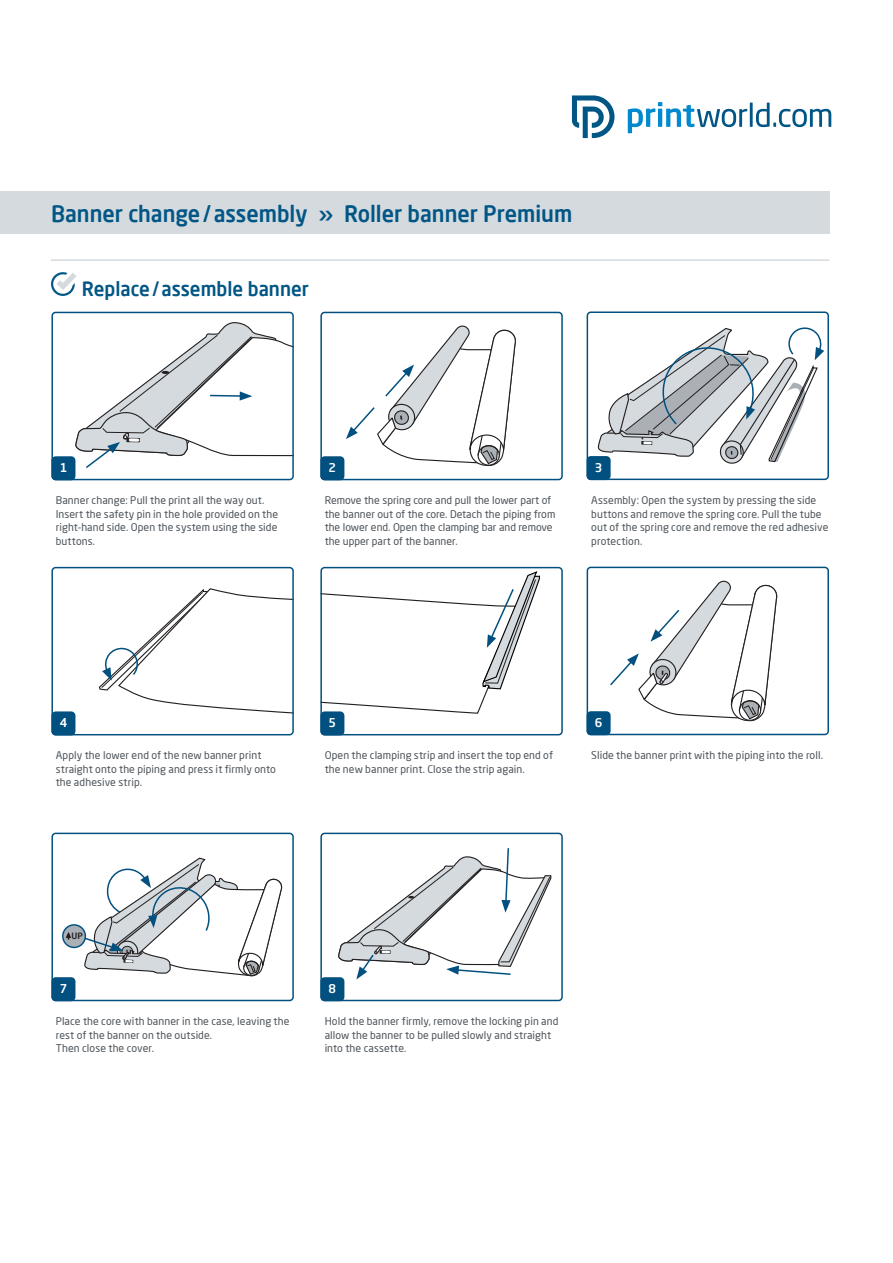
<style>
.page{position:relative;width:893px;height:1263px;background:#fff}
.page>*{position:absolute;margin:0;border:0;box-sizing:border-box;transform-origin:0 0}
.t1{font:500 22.5px "Neo Sans Pro";color:#015685;scale:.96 1}
.t2{font:500 19.5px "Neo Sans Pro";color:#015685;scale:.96 1}
.t3{font:500 12px "Neo Sans Pro";color:#fff}
.t4{font:10.5px/13.5px "Neo Sans Pro";letter-spacing:.01em;color:#4d545a}
.t5{font:500 8.55px "Neo Sans Pro";color:#231f20}
</style>
<div class="page">
<div style="left:0;top:191px;width:829px;height:43px;background:#d4dade"></div>
<svg style="left:628px;top:102px;width:203px;height:31px"></svg>
<svg style="left:572px;top:96px;width:42px;height:42px"></svg>
<svg style="left:51px;top:272px;width:25px;height:24px"></svg>
<hr style="left:51px;top:259px;width:778px;height:2px;background:#d4dade">
<div style="left:51px;top:312px;width:243px;height:168px;border:2px solid #025080;border-radius:4px"></div>
<div style="left:320px;top:312px;width:243px;height:168px;border:2px solid #025080;border-radius:4px"></div>
<div style="left:51px;top:456px;width:24px;height:24px;background:#025080;border-radius:4px"></div>
<div style="left:320px;top:456px;width:24px;height:24px;background:#025080;border-radius:4px"></div>
<div style="left:587px;top:311px;width:242px;height:169px;border:2px solid #025080;border-radius:4px"></div>
<div style="left:587px;top:456px;width:24px;height:24px;background:#025080;border-radius:4px"></div>
<div style="left:51px;top:567px;width:243px;height:168px;border:2px solid #025080;border-radius:4px"></div>
<div style="left:320px;top:567px;width:243px;height:168px;border:2px solid #025080;border-radius:4px"></div>
<div style="left:51px;top:711px;width:24px;height:24px;background:#025080;border-radius:4px"></div>
<div style="left:320px;top:711px;width:24px;height:24px;background:#025080;border-radius:4px"></div>
<div style="left:587px;top:567px;width:242px;height:168px;border:2px solid #025080;border-radius:4px"></div>
<div style="left:587px;top:711px;width:24px;height:24px;background:#025080;border-radius:4px"></div>
<div style="left:63px;top:925px;width:22px;height:22px;background:#aab0b6;border-radius:50%"></div>
<div style="left:51px;top:833px;width:243px;height:168px;border:2px solid #025080;border-radius:4px"></div>
<div style="left:320px;top:833px;width:243px;height:168px;border:2px solid #025080;border-radius:4px"></div>
<div style="left:51px;top:977px;width:24px;height:24px;background:#025080;border-radius:4px"></div>
<div style="left:320px;top:977px;width:24px;height:24px;background:#025080;border-radius:4px"></div>
<svg style="left:65px;top:930px;width:6px;height:10px"></svg>
<svg style="left:75px;top:321px;width:219px;height:149px"></svg>
<svg style="left:346px;top:325px;width:170px;height:155px"></svg>
<svg style="left:598px;top:327px;width:226px;height:137px"></svg>
<svg style="left:99px;top:588px;width:195px;height:126px"></svg>
<svg style="left:320px;top:571px;width:221px;height:143px"></svg>
<svg style="left:608px;top:580px;width:170px;height:155px"></svg>
<div style="left:62px;top:924px;width:24px;height:24px;border:2px solid #025080;border-radius:50%"></div>
<svg style="left:83px;top:857px;width:200px;height:120px"></svg>
<svg style="left:338px;top:848px;width:214px;height:131px"></svg>
<h1 class="t1" style="left:51px;top:200px;width:545px">Banner change/assembly » Roller banner Premium</h1>
<h2 class="t2" style="left:82px;top:276px;width:238px">Replace/assemble banner</h2>
<p class="t3" style="left:60px;top:460px;width:9px">1</p>
<p class="t3" style="left:329px;top:460px;width:9px">2</p>
<p class="t3" style="left:595px;top:460px;width:9px">3</p>
<p class="t4" style="left:56px;top:493px;width:224px">Banner change: Pull the print all the way out.<br>Insert the safety pin in the hole provided on the right-hand side. Open the system using the side buttons.</p>
<p class="t4" style="left:325px;top:493px;width:232px">Remove the spring core and pull the lower part of the banner out of the core. Detach the piping from the lower end. Open the clamping bar and remove the upper part of the banner.</p>
<p class="t4" style="left:591px;top:493px;width:239px">Assembly: Open the system by pressing the side buttons and remove the spring core. Pull the tube out of the spring core and remove the red adhesive protection.</p>
<p class="t3" style="left:60px;top:715px;width:9px">4</p>
<p class="t3" style="left:329px;top:715px;width:9px">5</p>
<p class="t3" style="left:595px;top:715px;width:9px">6</p>
<p class="t4" style="left:56px;top:749px;width:222px">Apply the lower end of the new banner print straight onto the piping and press it firmly onto the adhesive strip.</p>
<p class="t4" style="left:325px;top:749px;width:230px">Open the clamping strip and insert the top end of</p>
<p class="t4" style="left:591px;top:749px;width:233px">Slide the banner print with the piping into the roll.</p>
<p class="t4" style="left:325px;top:762px;width:202px">the new banner print. Close the strip again.</p>
<p class="t5" style="left:72px;top:931px;width:13px">UP</p>
<p class="t3" style="left:60px;top:981px;width:9px">7</p>
<p class="t3" style="left:329px;top:981px;width:9px">8</p>
<p class="t4" style="left:56px;top:1014px;width:235px">Place the core with banner in the case, leaving the rest of the banner on the outside.<br>Then close the cover.</p>
<p class="t4" style="left:325px;top:1014px;width:235px">Hold the banner firmly, remove the locking pin and allow the banner to be pulled slowly and straight into the cassette.</p>
</div>
